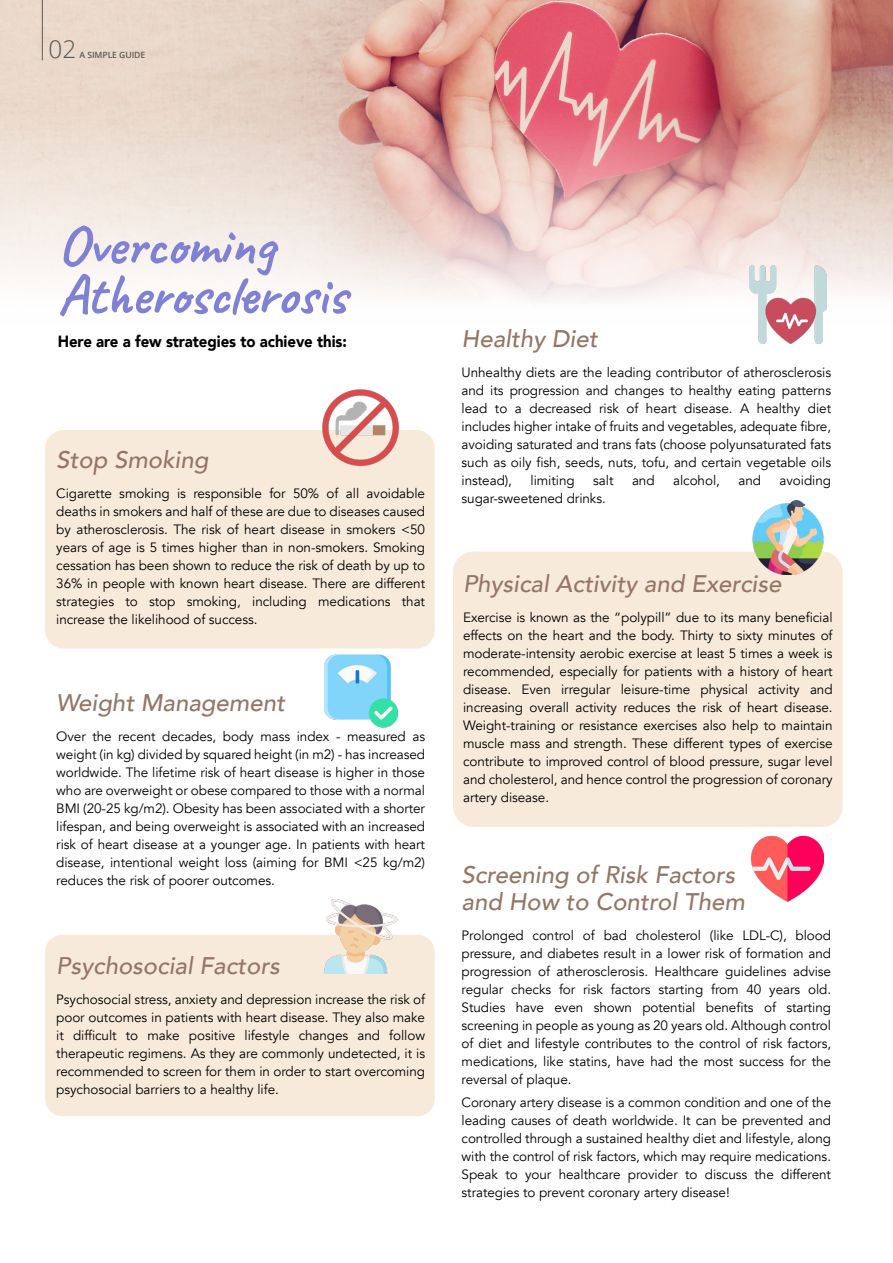
<style>
.page{position:relative;width:893px;height:1263px;background:#fff}
.page>*{position:absolute;margin:0;border:0;box-sizing:border-box;transform-origin:0 0}
.t1{font:57px/49.5px "Caveat";letter-spacing:-.01em;color:#8080d5}
.t2{font:300 24.3px "Open Sans";color:#58595b}
.t3{font:italic 500 24px/27px "Avenir";color:#947666}
.t4{font:900 16.2px "Avenir";letter-spacing:-.005em;color:#000;scale:.93 1}
.t5{font:13.5px/18px "Avenir";letter-spacing:-.005em;color:#000;text-align:justify}
.t6{font:600 8.55px "Open Sans";letter-spacing:-.01em;color:#58595b}
</style>
<div class="page">
<div style="left:45px;top:430px;width:390px;height:219px;background:#f8eada;border-radius:18px"></div>
<div style="left:45px;top:935px;width:390px;height:181px;background:#f8eada;border-radius:17px"></div>
<div style="left:453px;top:552px;width:390px;height:275px;background:#f8eada;border-radius:20px"></div>
<svg style="left:0;top:0;width:893px;height:301px"></svg>
<hr style="left:42px;top:0;width:1px;height:60px;background:#58595b">
<img style="left:324px;top:655px;width:73px;height:73px">
<img style="left:322px;top:389px;width:77px;height:77px">
<img style="left:324px;top:899px;width:74px;height:74px">
<img style="left:752px;top:835px;width:72px;height:67px">
<img style="left:751px;top:501px;width:73px;height:73px">
<img style="left:748px;top:265px;width:80px;height:79px">
<h2 class="t2" style="left:49px;top:32px;width:29px">02</h2>
<p class="t6" style="left:80px;top:49px;width:67px">A SIMPLE GUIDE</p>
<h1 class="t1" style="left:58px;top:220px;width:290px">Overcoming<br>Atherosclerosis</h1>
<p class="t4" style="left:58px;top:327px;width:312px">Here are a few strategies to achieve this:</p>
<h3 class="t3" style="left:56px;top:447px;width:154px">Stop Smoking</h3>
<p class="t5" style="left:56px;top:485px;width:370px">Cigarette smoking is responsible for 50% of all avoidable deaths in smokers and half of these are due to diseases caused by atherosclerosis. The risk of heart disease in smokers &lt;50 years of age is 5 times higher than in non-smokers. Smoking cessation has been shown to reduce the risk of death by up to 36% in people with known heart disease. There are different strategies to stop smoking, including medications that increase the likelihood of success.</p>
<h3 class="t3" style="left:56px;top:689px;width:230px">Weight Management</h3>
<p class="t5" style="left:56px;top:727px;width:370px">Over the recent decades, body mass index - measured as weight (in kg) divided by squared height (in m2) - has increased worldwide. The lifetime risk of heart disease is higher in those who are overweight or obese compared to those with a normal BMI (20-25 kg/m2). Obesity has been associated with a shorter lifespan, and being overweight is associated with an increased risk of heart disease at a younger age. In patients with heart disease, intentional weight loss (aiming for BMI &lt;25 kg/m2) reduces the risk of poorer outcomes.</p>
<h3 class="t3" style="left:56px;top:953px;width:225px">Psychosocial Factors</h3>
<p class="t5" style="left:56px;top:991px;width:370px">Psychosocial stress, anxiety and depression increase the risk of poor outcomes in patients with heart disease. They also make it difficult to make positive lifestyle changes and follow therapeutic regimens. As they are commonly undetected, it is recommended to screen for them in order to start overcoming psychosocial barriers to a healthy life.</p>
<h3 class="t3" style="left:462px;top:325px;width:138px">Healthy Diet</h3>
<p class="t5" style="left:462px;top:363px;width:371px">Unhealthy diets are the leading contributor of atherosclerosis and its progression and changes to healthy eating patterns lead to a decreased risk of heart disease. A healthy diet includes higher intake of fruits and vegetables, adequate fibre, avoiding saturated and trans fats (choose polyunsaturated fats such as oily fish, seeds, nuts, tofu, and certain vegetable oils instead),</p>
<p class="t5" style="left:530px;top:471px;width:46px">limiting</p>
<p class="t5" style="left:593px;top:471px;width:22px">salt</p>
<p class="t5" style="left:632px;top:471px;width:24px">and</p>
<p class="t5" style="left:673px;top:471px;width:48px">alcohol,</p>
<p class="t5" style="left:738px;top:471px;width:24px">and</p>
<p class="t5" style="left:780px;top:471px;width:53px">avoiding</p>
<p class="t5" style="left:462px;top:489px;width:146px">sugar-sweetened drinks.</p>
<h3 class="t3" style="left:463px;top:571px;width:320px">Physical Activity and Exercise</h3>
<p class="t5" style="left:463px;top:609px;width:371px">Exercise is known as the “polypill” due to its many beneficial effects on the heart and the body. Thirty to sixty minutes of moderate-intensity aerobic exercise at least 5 times a week is recommended, especially for patients with a history of heart disease. Even irregular leisure-time physical activity and increasing overall activity reduces the risk of heart disease.<br>Weight-training or resistance exercises also help to maintain muscle mass and strength. These different types of exercise contribute to improved control of blood pressure, sugar level and cholesterol, and hence control the progression of coronary artery disease.</p>
<h3 class="t3" style="left:462px;top:862px;width:285px">Screening of Risk Factors and How to Control Them</h3>
<p class="t5" style="left:462px;top:927px;width:371px">Prolonged control of bad cholesterol (like LDL-C), blood pressure, and diabetes result in a lower risk of formation and progression of atherosclerosis. Healthcare guidelines advise regular checks for risk factors starting from 40 years old.<br>Studies have even shown potential benefits of starting screening in people as young as 20 years old. Although control of diet and lifestyle contributes to the control of risk factors, medications, like statins, have had the most success for the reversal of plaque.</p>
<p class="t5" style="left:462px;top:1093px;width:371px">Coronary artery disease is a common condition and one of the leading causes of death worldwide. It can be prevented and controlled through a sustained healthy diet and lifestyle, along with the control of risk factors, which may require medications.<br>Speak to your healthcare provider to discuss the different strategies to prevent coronary artery disease!</p>
</div>
